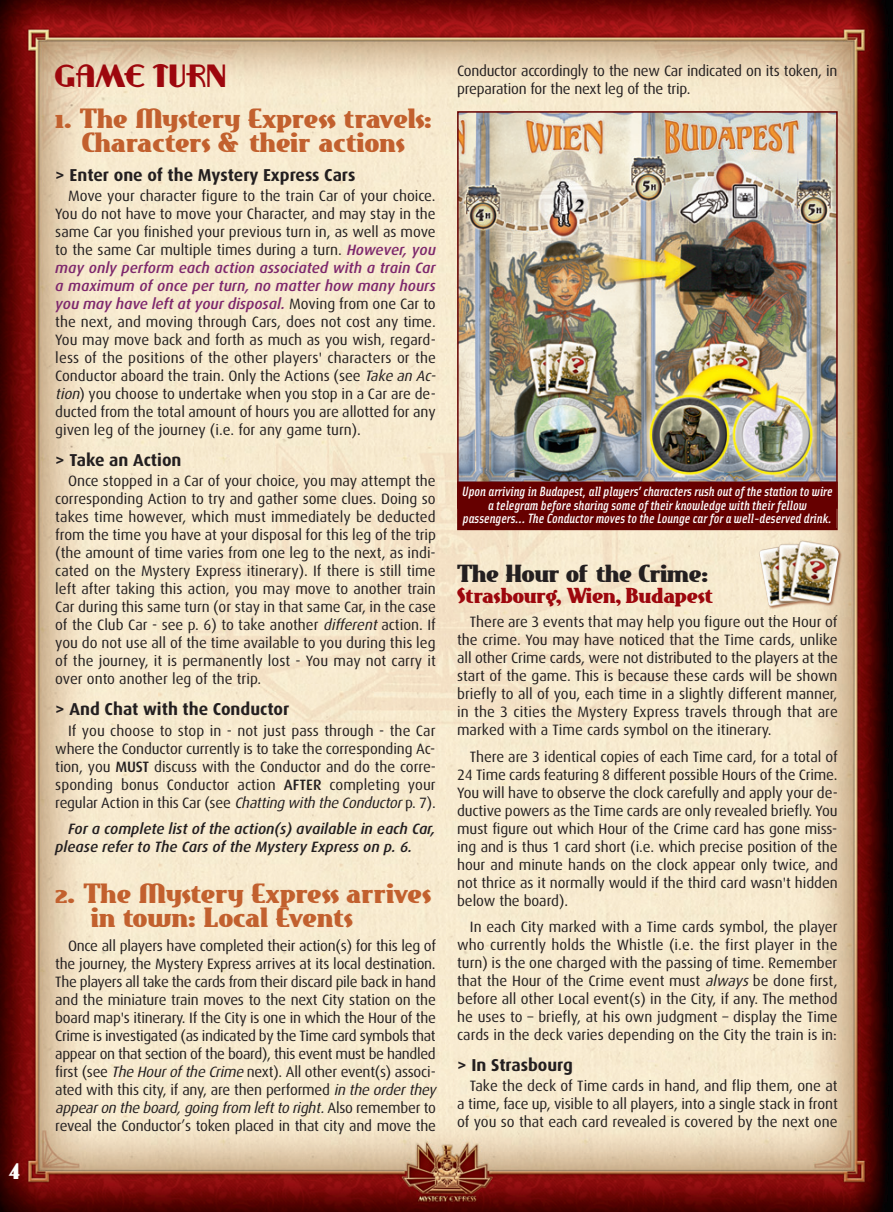
<style>
.page{position:relative;width:893px;height:1212px;background:#fff}
.page>*{position:absolute;margin:0;border:0;box-sizing:border-box;transform-origin:0 0}
.t1{font:30px "Ritzy Remix";color:#9d070d}
.t2{font:27px/24px "East Market";color:#c2602e;text-align:center}
.t3{font:24px "East Market";letter-spacing:-.01em;color:#231f20}
.t4{font:21px "East Market";letter-spacing:-.01em;color:#9d070d}
.t5{font:21px "Ritzy Remix";color:#fff}
.t6{font:700 17.25px "Dax";color:#231f20}
.t7{font:15px/18px "Dax";letter-spacing:-.01em;color:#231f20;text-align:justify}
.t8{font:italic 500 15px/18px "Dax";color:#231f20}
.t9{font:italic 500 13.5px/13.5px "Solex";color:#fff;text-align:center}
.s1{font-weight:500;font-style:italic;color:#7e286d}
.s2{font-style:italic}
.s3{font-weight:500}
</style>
<div class="page">
<img style="left:0;top:0;width:893px;height:1212px">
<img style="left:460px;top:114px;width:375px;height:367px">
<div style="left:457px;top:111px;width:381px;height:398px;border:2px solid #600"></div>
<div style="left:459px;top:483px;width:377px;height:46px;background:#600"></div>
<div style="left:457px;top:481px;width:381px;height:49px;border:2px solid #600"></div>
<img style="left:749px;top:534px;width:101px;height:82px">
<img style="left:774px;top:615px;width:63px;height:1px">
<img style="left:759px;top:541px;width:80px;height:65px">
<h3 class="t5" style="left:9px;top:1160px;width:13px">4</h3>
<h1 class="t1" style="left:55px;top:59px;width:173px">GAME TURN</h1>
<h2 class="t2" style="left:55px;top:109px;width:378px">1. The Mystery Express travels:<br>Characters &amp; their actions</h2>
<p class="t6" style="left:55px;top:168px;width:302px">&gt; Enter one of the Mystery Express Cars</p>
<p class="t7" style="left:55px;top:188px;width:385px;text-align:left;text-indent:13px">Move your character figure to the train Car of your choice.<br>You do not have to move your Character, and may stay in the same Car you finished your previous turn in, as well as move to the same Car multiple times during a turn. <span class="s1">However, you may only perform each action associated with a train Car a maximum of once per turn, no matter how many hours you may have left at your disposal.</span> Moving from one Car to the next, and moving through Cars, does not cost any time.<br>You may move back and forth as much as you wish, regard&shy;less of the positions of the other players' characters or the Conductor aboard the train. Only the Actions (see <span class="s2">Take an Ac&shy;tion</span>) you choose to undertake when you stop in a Car are de&shy;ducted from the total amount of hours you are allotted for any given leg of the journey (i.e. for any game turn).</p>
<p class="t6" style="left:55px;top:453px;width:128px">&gt; Take an Action</p>
<p class="t7" style="left:55px;top:473px;width:382px;text-indent:13px">Once stopped in a Car of your choice, you may attempt the corresponding Action to try and gather some clues. Doing so takes time however, which must immediately be deducted from the time you have at your disposal for this leg of the trip (the amount of time varies from one leg to the next, as indi&shy;cated on the Mystery Express itinerary). If there is still time left after taking this action, you may move to another train Car during this same turn (or stay in that same Car, in the case of the Club Car - see p. 6) to take another <span class="s2">different</span>action. If you do not use all of the time available to you during this leg of the journey, it is permanently lost - You may not carry it over onto another leg of the trip.</p>
<p class="t6" style="left:55px;top:702px;width:236px">&gt; And Chat with the Conductor</p>
<p class="t7" style="left:55px;top:722px;width:382px;text-indent:13px">If you choose to stop in - not just pass through - the Car where the Conductor currently is to take the corresponding Ac&shy;tion, you <span class="s3">MUST</span> discuss with the Conductor and do the corre&shy;sponding bonus Conductor action <span class="s3">AFTER</span> completing your regular Action in this Car (see <span class="s2">Chatting with the Conductor</span>p. 7).</p>
<p class="t8" style="left:55px;top:821px;width:382px;text-indent:13px">For a complete list of the action(s) available in each Car, please refer to The Cars of the Mystery Express on p. 6.</p>
<h2 class="t2" style="left:91px;top:883px;width:342px;text-align:left;text-indent:-36px">2. The Mystery Express arrives in town: Local Events</h2>
<p class="t7" style="left:55px;top:938px;width:385px;text-align:left;text-indent:13px">Once all players have completed their action(s) for this leg of the journey, the Mystery Express arrives at its local destination.<br>The players all take the cards from their discard pile back in hand and the miniature train moves to the next City station on the board map's itinerary. If the City is one in which the Hour of the Crime is investigated (as indicated by the Time card symbols that appear on that section of the board), this event must be handled first (see <span class="s2">The Hourofthe Crime</span>next). All other event(s) associ&shy;ated with this city, if any, are then performed <span class="s2">in the orderthey appearon the board,going from leftto right.</span> A l s o r e m e m b e r t o reveal the Conductor’s token placed in that city and move the</p>
<p class="t7" style="left:457px;top:62px;width:382px">Conductor accordingly to the new Car indicated on its token, in preparation for the next leg of the trip.</p>
<p class="t9" style="left:462px;top:486px;width:372px">Upon arriving in Budapest, all players’ characters rush out of the station to wire a telegram before sharing some of their knowledge with their fellow passengers… The Conductor moves to the Lounge car for a well-deserved drink.</p>
<h3 class="t3" style="left:457px;top:564px;width:252px">The Hour of the Crime:</h3>
<h3 class="t4" style="left:457px;top:587px;width:257px">Strasbourg, Wien, Budapest</h3>
<p class="t7" style="left:457px;top:614px;width:382px;text-indent:13px">There are 3 events that may help you figure out the Hour of the crime. You may have noticed that the Time cards, unlike all other Crime cards, were not distributed to the players at the start of the game. This is because these cards will be shown briefly to all of you, each time in a slightly different manner, in the 3 cities the Mystery Express travels through that are marked with a Time cards symbol on the itinerary.</p>
<p class="t7" style="left:457px;top:748px;width:382px;text-indent:13px">There are 3 identical copies of each Time card, for a total of 24 Time cards featuring 8 different possible Hours of the Crime.<br>You will have to observe the clock carefully and apply your de&shy;ductive powers as the Time cards are only revealed briefly. You must figure out which Hour of the Crime card has gone miss&shy;ing and is thus 1 card short (i.e. which precise position of the hour and minute hands on the clock appear only twice, and not thrice as it normally would if the third card wasn't hidden below the board).</p>
<p class="t7" style="left:457px;top:919px;width:382px;text-indent:13px">In each City marked with a Time cards symbol, the player who currently holds the Whistle (i.e. the first player in the turn) is the one charged with the passing of time. Remember that the Hour of the Crime event must <span class="s2">always</span>be done first, before all other Local event(s) in the City, if any. The method he uses to – briefly, at his own judgment – display the Time cards in the deck varies depending on the City the train is in:</p>
<p class="t6" style="left:457px;top:1057px;width:117px">&gt; In Strasbourg</p>
<p class="t7" style="left:457px;top:1078px;width:382px;text-indent:13px">Take the deck of Time cards in hand, and flip them, one at a time, face up, visible to all players, into a single stack in front of you so that each card revealed is covered by the next one</p>
</div>
